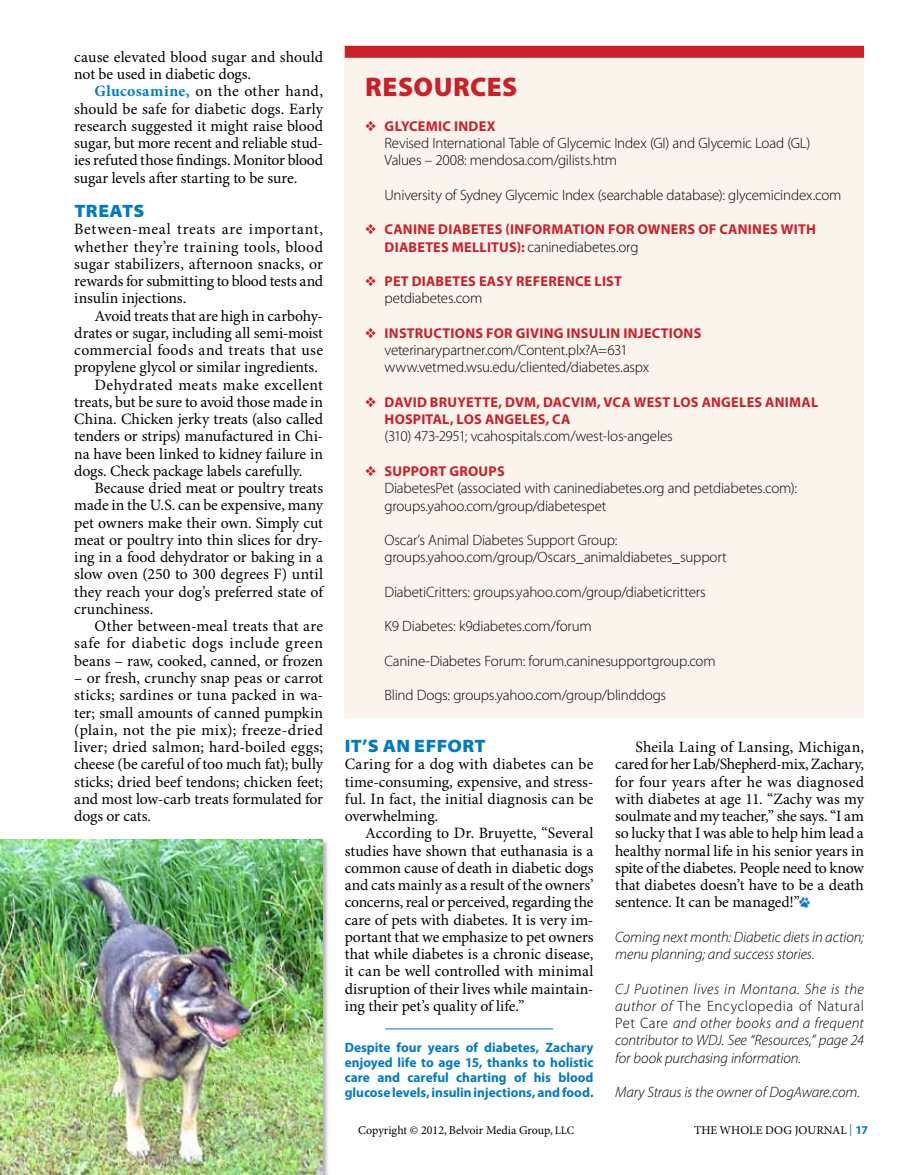
<style>
.page{position:relative;width:918px;height:1175px;background:#fff}
.page>*{position:absolute;margin:0;border:0;box-sizing:border-box;transform-origin:0 0}
.t1{font:900 27px "Myriad Pro";letter-spacing:.02em;color:#cb2027}
.t2{font:900 semi-expanded 18px "Myriad Pro";letter-spacing:.02em;color:#007bc3}
.t3{font:15.75px/17.2px "Minion Pro";color:#000;text-align:justify}
.t4{font:15.75px "Minion Pro";letter-spacing:.025em;color:#000}
.t5{font:15.75px "Minion Pro";letter-spacing:.03em;color:#000}
.t6{font:300 15px/17.2px "Myriad Pro";letter-spacing:-.015em;color:#000}
.t7{font:italic 300 15px/17.2px "Myriad Pro";letter-spacing:-.005em;color:#000}
.t8{font:700 14.25px/17.2px "Myriad Pro";letter-spacing:.015em;color:#cb2027}
.t9{font:700 13.5px/15px "Myriad Pro";color:#007bc3;text-align:justify}
.t10{font:12px "Minion Pro";color:#000}
.s1{font-weight:700;color:#007bc3}
.s2{font-weight:300;font-size:15px;color:#000}
.s3{font-style:normal}
.s4{font-size:11.25px}
.s5{color:#007bc3}
.s6{font-family:"Myriad Pro";font-weight:700;color:#007bc3}
</style>
<div class="page">
<div style="left:0;top:840px;width:330px;height:334px;background:#000;opacity:.3"></div>
<img style="left:0;top:840px;width:323px;height:334px">
<svg style="left:800px;top:897px;width:10px;height:10px"></svg>
<div style="left:345px;top:46px;width:519px;height:671px;background:#faf4ed"></div>
<div style="left:345px;top:46px;width:519px;height:12px;background:#cb2027"></div>
<hr style="left:385px;top:1028px;width:168px;height:1px;background:#007bc3">
<p class="t3" style="left:74px;top:49px;width:250px">cause elevated blood sugar and should not be used in diabetic dogs.</p>
<p class="t3" style="left:74px;top:83px;width:251px;text-indent:20px"><span class="s1">Glucosamine,</span> on the other hand, should be safe for diabetic dogs. Early research suggested it might raise blood sugar, but more recent and reliable stud&shy;ies refuted those findings. Monitor blood sugar levels after starting to be sure.</p>
<p class="t2" style="left:75px;top:201px;width:72px">TREATS</p>
<p class="t3" style="left:74px;top:221px;width:250px">Between-meal treats are important, whether they’re training tools, blood sugar stabilizers, afternoon snacks, or rewards for submitting to blood tests and insulin injections.</p>
<p class="t3" style="left:95px;top:308px;width:230px">Avoid treats that are high in carbohy-</p>
<p class="t3" style="left:74px;top:325px;width:250px">drates or sugar, including all semi-moist</p>
<p class="t4" style="left:74px;top:341px;width:250px">commercial foods and treats that use</p>
<p class="t3" style="left:74px;top:359px;width:245px">propylene glycol or similar ingredients.</p>
<p class="t4" style="left:95px;top:375px;width:230px">Dehydrated meats make excellent</p>
<p class="t3" style="left:74px;top:394px;width:250px">treats, but be sure to avoid those made in</p>
<p class="t3" style="left:74px;top:411px;width:250px">China. Chicken jerky treats (also called</p>
<p class="t3" style="left:74px;top:428px;width:250px">tenders or strips) manufactured in Chi-</p>
<p class="t3" style="left:74px;top:445px;width:250px">na have been linked to kidney failure in</p>
<p class="t3" style="left:74px;top:463px;width:230px">dogs. Check package labels carefully.</p>
<p class="t3" style="left:95px;top:480px;width:230px">Because dried meat or poultry treats</p>
<p class="t3" style="left:74px;top:497px;width:251px">made in the U.S. can be expensive, many</p>
<p class="t3" style="left:74px;top:514px;width:250px">pet owners make their own. Simply cut</p>
<p class="t3" style="left:74px;top:532px;width:250px">meat or poultry into thin slices for dry-</p>
<p class="t3" style="left:74px;top:549px;width:250px">ing in a food dehydrator or baking in a</p>
<p class="t3" style="left:74px;top:566px;width:250px">slow oven (250 to 300 degrees F) until</p>
<p class="t3" style="left:74px;top:583px;width:250px">they reach your dog’s preferred state of</p>
<p class="t3" style="left:74px;top:601px;width:81px">crunchiness.</p>
<p class="t3" style="left:95px;top:618px;width:230px">Other between-meal treats that are</p>
<p class="t5" style="left:74px;top:634px;width:250px">safe for diabetic dogs include green</p>
<p class="t3" style="left:74px;top:652px;width:250px">beans – raw, cooked, canned, or frozen</p>
<p class="t3" style="left:74px;top:670px;width:251px">– or fresh, crunchy snap peas or carrot sticks; sardines or tuna packed in wa&shy;ter; small amounts of canned pumpkin (plain, not the pie mix); freeze-dried liver; dried salmon; hard-boiled eggs; cheese (be careful of too much fat); bully sticks; dried beef tendons; chicken feet; and most low-carb treats formulated for dogs or cats.</p>
<h1 class="t1" style="left:365px;top:69px;width:137px">RESOURCES</h1>
<p class="t8" style="left:365px;top:117px;width:132px">❖ GLYCEMIC INDEX</p>
<p class="t6" style="left:385px;top:134px;width:427px">Revised I nternational Table of Glycemic I ndex (GI) and Glycemic Load (GL)<br>Values – 2008: mendosa.com/gilists.htm</p>
<p class="t6" style="left:385px;top:186px;width:458px">U niversity of Sydney Glycemic I ndex (searchable database): glycemicindex.com</p>
<p class="t8" style="left:385px;top:220px;width:433px;text-indent:-19px">❖ CANINE DIABETES (IN FORMATION FOR OWNERS OF CANINES WITH<br>DIABETES MELLITUS): <span class="s2">caninediabetes.org</span></p>
<p class="t8" style="left:365px;top:272px;width:258px">❖ PET DIABETES EASY REFERENCE LIST</p>
<p class="t6" style="left:385px;top:290px;width:99px">petdiabetes.com</p>
<p class="t8" style="left:365px;top:324px;width:216px">❖ INSTRUCTIONS FOR GIVING INSU</p>
<p class="t8" style="left:599px;top:324px;width:95px">LIN INJECTIONS</p>
<p class="t6" style="left:385px;top:341px;width:266px">veterinarypartner.com/Content.plx?A=631 www.vetmed.wsu.edu/cliented/diabetes.aspx</p>
<p class="t8" style="left:365px;top:393px;width:188px">❖ DAVID BRUYETTE, DVM, DAC</p>
<p class="t8" style="left:571px;top:393px;width:249px">VIM, VCA WEST LOS ANGELES AN IMAL</p>
<p class="t8" style="left:385px;top:410px;width:178px">HOSPITAL, LOS ANGELES, CA</p>
<p class="t6" style="left:385px;top:428px;width:290px">(310) 473-2951; vcahospitals.com/west-los-angeles</p>
<p class="t8" style="left:365px;top:462px;width:37px">❖ SUPP</p>
<p class="t8" style="left:419px;top:462px;width:69px">ORT GROUPS</p>
<p class="t6" style="left:385px;top:479px;width:414px">DiabetesPet (associated with caninediabetes.org and petdiabetes.com): groups.yahoo.com/group/diabetespet</p>
<p class="t6" style="left:385px;top:531px;width:344px">Oscar’s Animal Diabetes Support Group: groups.yahoo.com/group/Oscars_animaldiabetes_support</p>
<p class="t6" style="left:385px;top:583px;width:323px">DiabetiCritters: groups.yahoo.com/group/diabeticritters</p>
<p class="t6" style="left:385px;top:617px;width:209px">K9 Diabetes: k9diabetes.com/forum</p>
<p class="t6" style="left:385px;top:652px;width:333px">Canine-Diabetes Forum: forum.caninesupportgroup.com</p>
<p class="t6" style="left:385px;top:686px;width:283px">Blind Dogs: groups.yahoo.com/group/blinddogs</p>
<p class="t2" style="left:345px;top:735px;width:142px">IT’S AN EFFORT</p>
<p class="t3" style="left:345px;top:756px;width:250px">Caring for a dog with diabetes can be time-consuming, expensive, and stress&shy;ful. In fact, the initial diagnosis can be overwhelming.</p>
<p class="t3" style="left:345px;top:825px;width:250px;text-indent:20px">According to Dr. Bruyette, “Several studies have shown that euthanasia is a common cause of death in diabetic dogs and cats mainly as a result of the owners’ concerns, real or perceived, regarding the care of pets with diabetes. It is very im&shy;portant that we emphasize to pet owners that while diabetes is a chronic disease, it can be well controlled with minimal disruption of their lives while maintain&shy;ing their pet’s quality of life.”</p>
<p class="t9" style="left:345px;top:1039px;width:250px">DESPITE FOUR YEARS OF DIABETES, ZACHARY ENJOYED LIFE TO AGE 15, THANKS TO HOLISTIC CARE AND CAREFUL CHARTING OF HIS BLOOD GLUCOSE LEVELS, INSULIN INJECTIONS, AND FOOD.</p>
<p class="t3" style="left:615px;top:739px;width:251px;text-indent:20px">Sheila Laing of Lansing, Michigan, cared for her Lab/Shepherd-mix, Zachary, for four years after he was diagnosed with diabetes at age 11. “Zachy was my soulmate and my teacher,” she says. “I am so lucky that I was able to help him lead a healthy normal life in his senior years in spite of the diabetes. People need to know that diabetes doesn’t have to be a death sentence. It can be managed!”</p>
<p class="t7" style="left:615px;top:928px;width:250px">Coming next month: Diabetic diets in action; menu planning; and success stories.</p>
<p class="t7" style="left:615px;top:980px;width:250px;text-align:justify">CJ Puotinen lives in Montana. She is the author of <span class="s3">The Encyclopedia of Natural Pet Care</span> and other books and a frequent contributor to WDJ. See “Resources,” page 24 for book purchasing information.</p>
<p class="t7" style="left:615px;top:1084px;width:246px">Mary Straus is the owner of DogAware.com.</p>
<p class="t10" style="left:358px;top:1123px;width:218px">Copyright © 2012, Belvoir Media Group, <span class="s4">LLC</span></p>
<p class="t10" style="left:694px;top:1123px;width:114px">THE WHOLE DOG JOUR</p>
<p class="t10" style="left:824px;top:1123px;width:46px">NAL <span class="s5">|</span> <span class="s6">17</span></p>
</div>
